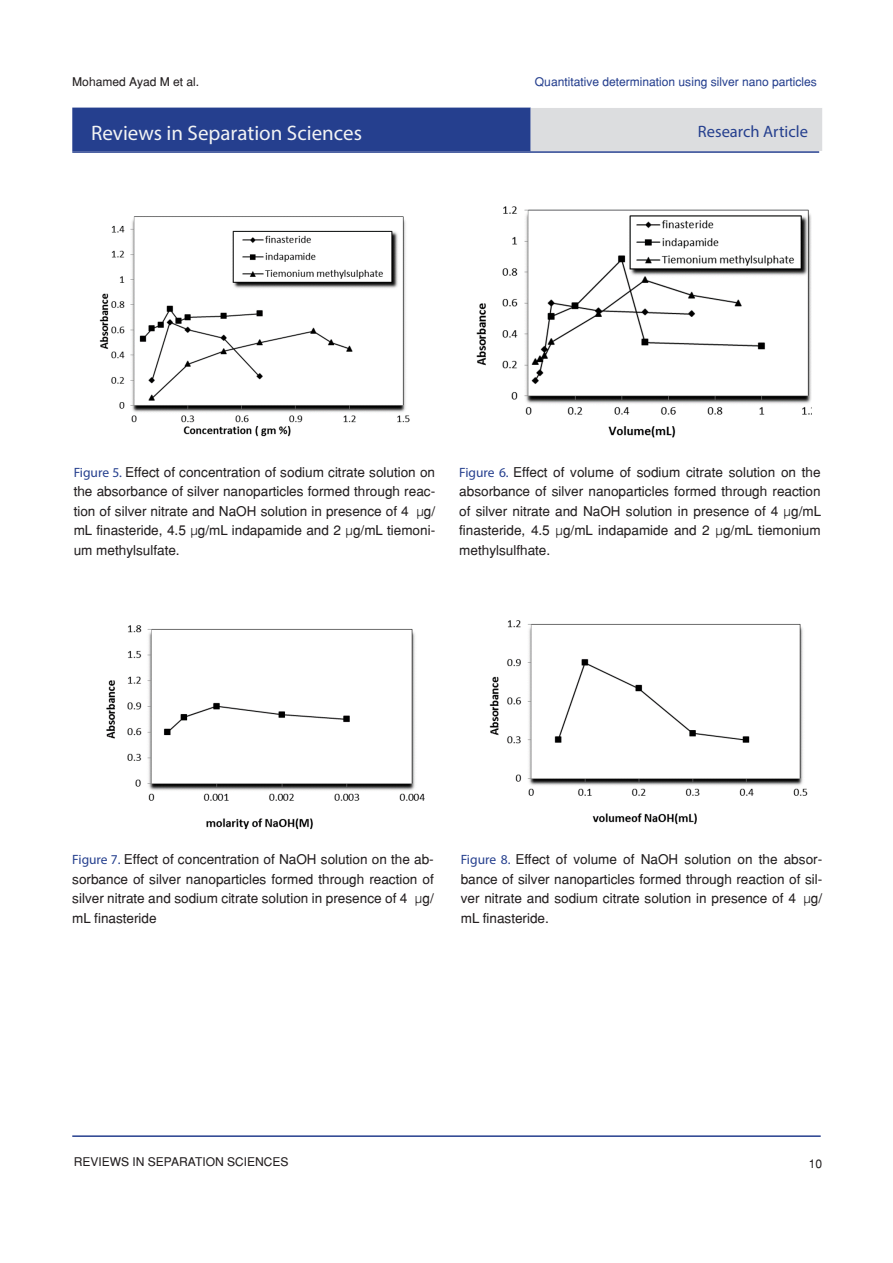
<style>
.page{position:relative;width:893px;height:1263px;background:#fff}
.page>*{position:absolute;margin:0;border:0;box-sizing:border-box;transform-origin:0 0}
.ToC2{font:21px "Myriad Pro";color:#f2f3f4}
.ToC2-2{font:16.5px "Myriad Pro";color:#253f8e}
.ToC2-3{font:13.5px/19.5px "Helvetica";color:#231f20;text-align:justify}
.t1{font:12px "Helvetica";color:#253f8e}
.ToC2-4{font:12px "Helvetica";color:#231f20}
.s1{font-family:"Myriad Pro";color:#253f8e}
.s2{font-weight:300}
</style>
<div class="page">
<hr style="left:72px;top:1135px;width:749px;height:2px;background:#253f8e">
<hr style="left:72px;top:151px;width:747px;height:2px;background:#253f8e">
<div style="left:73px;top:108px;width:457px;height:43px;background:#253f8e"></div>
<div style="left:531px;top:109px;width:290px;height:41px;background:#dcdddf"></div>
<div style="left:531px;top:108px;width:291px;height:43px;border:2px solid #dcdddf"></div>
<img style="left:99px;top:216px;width:311px;height:221px">
<img style="left:476px;top:206px;width:335px;height:232px">
<img style="left:106px;top:625px;width:318px;height:205px">
<img style="left:489px;top:620px;width:319px;height:205px">
<p class="ToC2-4" style="left:72px;top:75px;width:128px">Mohamed Ayad M et al.</p>
<p class="t1" style="left:535px;top:75px;width:284px">Quantitative determination using silver nano particles</p>
<p class="ToC2" style="left:91px;top:120px;width:273px">Reviews in Separation Sciences</p>
<p class="ToC2-2" style="left:698px;top:122px;width:111px">Research Article</p>
<p class="ToC2-3" style="left:74px;top:462px;width:363px"><span class="s1">Figure 5.</span> Effect of concentration of sodium citrate solution on the absorbance of silver nanoparticles formed through reac&shy;tion of silver nitrate and NaOH solution in presence of 4µ<span class="s2">µ</span>g/ mL finasteride, 4.5 <span class="s2">µ</span>g/mL indapamide and 2 <span class="s2">µ</span>g/mL tiemoni&shy;um methylsulfate.</p>
<p class="ToC2-3" style="left:459px;top:462px;width:363px"><span class="s1">Figure 6.</span> Effect of volume of sodium citrate solution on the absorbance of silver nanoparticles formed through reaction of silver nitrate and NaOH solution in presence of 4 <span class="s2">µ</span>g/mL finasteride, 4.5 <span class="s2">µ</span>g/mL indapamide and 2 <span class="s2">µ</span>g/mL tiemonium methylsulfhate.</p>
<p class="ToC2-3" style="left:72px;top:849px;width:363px"><span class="s1">Figure 7.</span> Effect of concentration of NaOH solution on the ab&shy;sorbance of silver nanoparticles formed through reaction of silver nitrate and sodium citrate solution in presence of 4µ<span class="s2">µ</span>g/ mL finasteride</p>
<p class="ToC2-3" style="left:461px;top:849px;width:363px"><span class="s1">Figure 8.</span> Effect of volume of NaOH solution on the absor&shy;bance of silver nanoparticles formed through reaction of sil&shy;ver nitrate and sodium citrate solution in presence of 4µ<span class="s2">µ</span>g/ mL finasteride.</p>
<p class="ToC2-4" style="left:74px;top:1154px;width:216px">REVIEWS IN SEPARATION SCIENCES</p>
<p class="ToC2-4" style="left:809px;top:1157px;width:15px">10</p>
</div>
